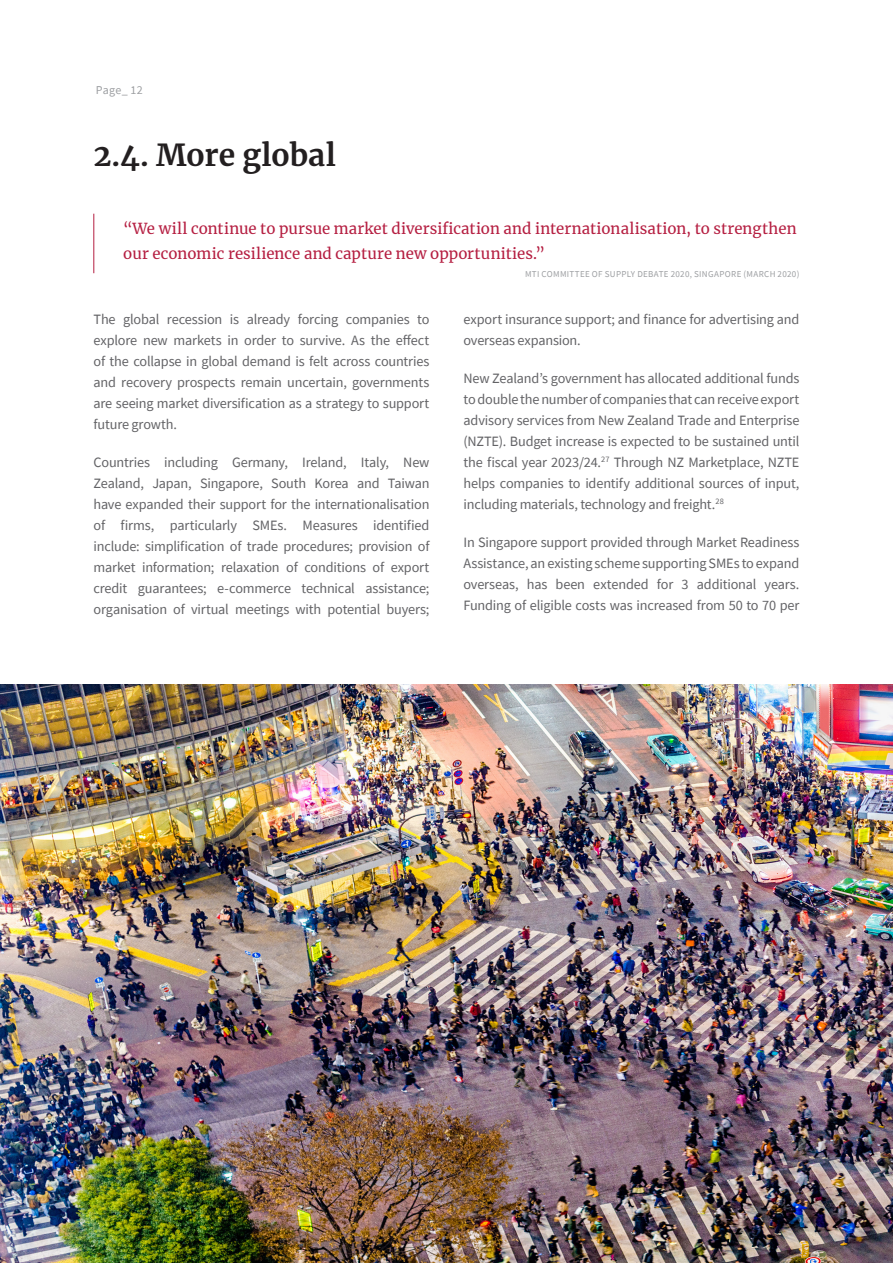
<style>
.page{position:relative;width:893px;height:1263px;background:#fff}
.page>*{position:absolute;margin:0;border:0;box-sizing:border-box;transform-origin:0 0}
.Heading{font:700 30px "Merriweather";letter-spacing:-.005em;color:#231f20}
.Standfirst{font:15px/25.5px "Merriweather";letter-spacing:.005em;color:#b51e41}
.t1{font:14.25px/21px "Source Sans Pro";letter-spacing:-.015em;color:#636366;text-align:justify}
.t2{font:12px "Source Sans Pro";letter-spacing:.025em;color:#9d9fa2}
.t3{font:9px "Source Sans Pro";letter-spacing:.035em;color:#9d9fa2}
</style>
<div class="page">
<img style="left:0;top:685px;width:893px;height:578px">
<hr style="left:94px;top:214px;width:1px;height:59px;background:#b51e41">
<p class="t2" style="left:96px;top:82px;width:49px">Page_ 12</p>
<p class="Heading" style="left:94px;top:134px;width:244px">2.4. More global</p>
<p class="Standfirst" style="left:123px;top:215px;width:675px">“We will continue to pursue market diversification and internationalisation, to strengthen our economic resilience and capture new opportunities.”</p>
<p class="t3" style="left:525px;top:268px;width:276px">MTI COMMITTEE OF SUPPLY DEBATE 2020, SINGAPORE (MARCH 2020)</p>
<p class="t1" style="left:94px;top:308px;width:337px">The global recession is already forcing companies to explore new markets in order to survive. As the effect of the collapse in global demand is felt across countries and recovery prospects remain uncertain, governments are seeing market diversification as a strategy to support future growth.</p>
<p class="t1" style="left:94px;top:451px;width:337px">Countries including Germany, Ireland, Italy, New Zealand, Japan, Singapore, South Korea and Taiwan have expanded their support for the internationalisation of firms, particularly SMEs. Measures identified include: simplification of trade procedures; provision of market information; relaxation of conditions of export credit guarantees; e-commerce technical assistance; organisation of virtual meetings with potential buyers;</p>
<p class="t1" style="left:463px;top:308px;width:337px">export insurance support; and finance for advertising and overseas expansion.</p>
<p class="t1" style="left:463px;top:367px;width:337px">New Zealand’s government has allocated additional funds to double the number of companies that can receive export advisory services from New Zealand Trade and Enterprise (NZTE). Budget increase is expected to be sustained until the fiscal year 2023/24.<sup>27</sup> Through NZ Marketplace, NZTE helps companies to identify additional sources of input, including materials, technology and freight.<sup>28</sup></p>
<p class="t1" style="left:463px;top:531px;width:337px">In Singapore support provided through Market Readiness Assistance, an existing scheme supporting SMEs to expand overseas, has been extended for 3 additional years.<br>Funding of eligible costs was increased from 50 to 70 per</p>
</div>
